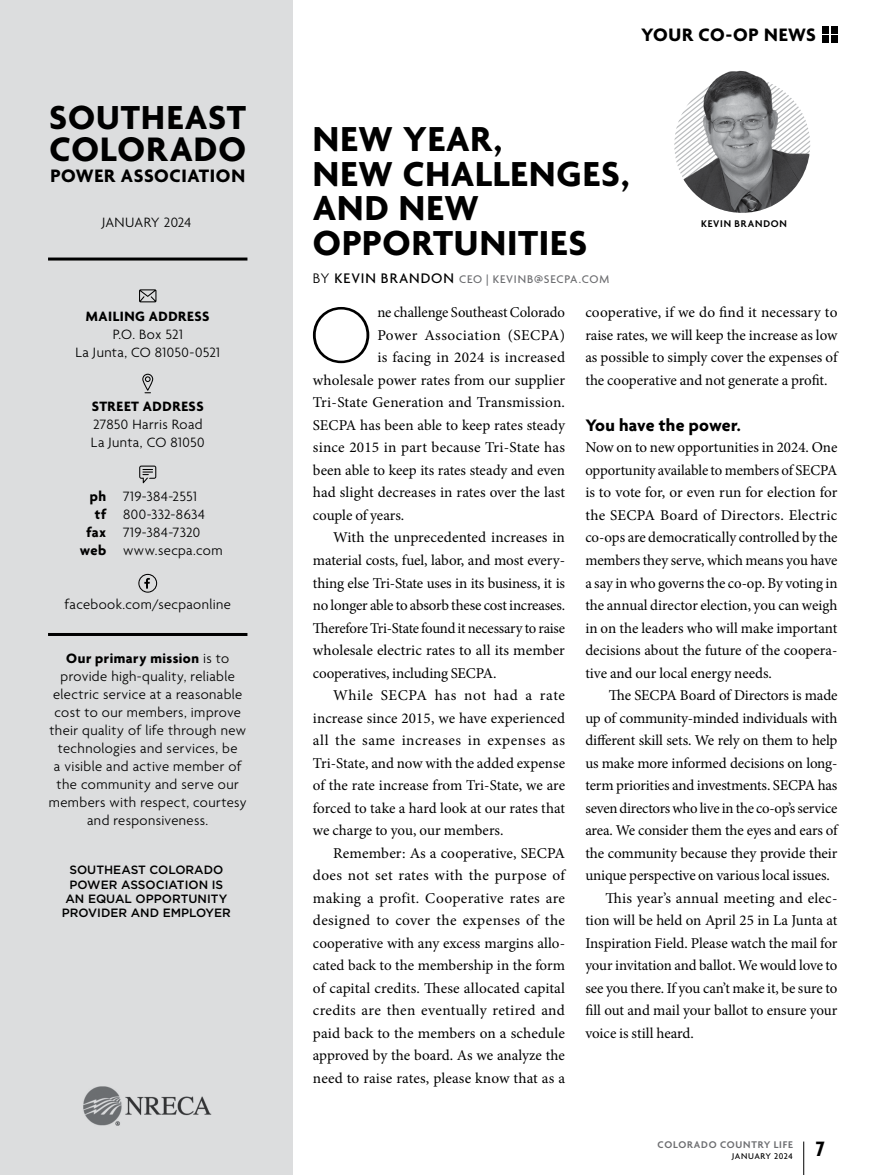
<style>
.page{position:relative;width:878px;height:1175px;background:#fff}
.page>*{position:absolute;margin:0;border:0;box-sizing:border-box;transform-origin:0 0}
.t1{font:100 85.5px "Agenda";color:#000}
.t2{font:700 37.5px/34.5px "Agenda";letter-spacing:.025em;color:#000}
.t3{font:700 36.75px "Agenda";letter-spacing:.025em;color:#000}
.t4{font:700 36px "Agenda";letter-spacing:.03em;color:#000}
.t5{font:700 condensed 22.5px "Agenda";color:#000}
.t6{font:700 19.5px "Agenda";letter-spacing:.03em;color:#000}
.t7{font:700 18px "Agenda";letter-spacing:.02em;color:#000}
.t8{font:15px/22.5px "Minion Pro";color:#000;text-align:justify}
.t9{font:15px "Minion Pro";letter-spacing:.02em;color:#000}
.t10{font:15px "Minion Pro";letter-spacing:.025em;color:#000}
.t11{font:15px "Minion Pro";letter-spacing:-.02em;color:#000}
.t12{font:15px "Minion Pro";letter-spacing:.035em;color:#000}
.t13{font:15px "Minion Pro";letter-spacing:.04em;color:#000}
.t14{font:15px "Minion Pro";letter-spacing:.03em;color:#000}
.t15{font:300 14.7px/18px "Agenda";letter-spacing:.025em;color:#000;text-align:center}
.t16{font:700 14.7px "Agenda";letter-spacing:.035em;color:#000}
.t17{font:500 12px/14.4px "Gotham HTF";color:#000;text-align:center}
.t18{font:500 12px "Agenda";letter-spacing:.065em;color:#6d6e71}
.t19{font:600 10.5px "Agenda";letter-spacing:.07em;color:#6d6e71}
.t20{font:600 10.5px "Agenda";letter-spacing:.075em;color:#000}
.t21{font:500 9px "Agenda";letter-spacing:.055em;color:#000}
.s1{font-weight:700}
.s2{font-weight:300;font-size:15px;color:#000}
.s3{font-size:15px;color:#000}
</style>
<div class="page">
<div style="left:0;top:0;width:293px;height:1174px;background:#dcddde"></div>
<hr style="left:48px;top:257px;width:199px;height:3px;background:#000">
<img style="left:83px;top:1086px;width:129px;height:40px">
<hr style="left:48px;top:633px;width:199px;height:3px;background:#000">
<svg style="left:139px;top:289px;width:17px;height:13px"></svg>
<svg style="left:142px;top:374px;width:11px;height:19px"></svg>
<svg style="left:139px;top:465px;width:17px;height:18px"></svg>
<svg style="left:138px;top:574px;width:19px;height:18px"></svg>
<img style="left:674px;top:70px;width:136px;height:143px">
<hr style="left:803px;top:1141px;width:1px;height:33px;background:#000">
<div style="left:830px;top:36px;width:7px;height:7px;background:#000"></div>
<div style="left:830px;top:26px;width:7px;height:7px;background:#000"></div>
<div style="left:821px;top:36px;width:7px;height:7px;background:#000"></div>
<div style="left:821px;top:26px;width:7px;height:7px;background:#000"></div>
<h3 class="t4" style="left:49px;top:98px;width:198px">SOUTHEAST</h3>
<h3 class="t3" style="left:49px;top:129px;width:198px">COLORADO</h3>
<h3 class="t6" style="left:50px;top:165px;width:196px">POWER ASSOCIATION</h3>
<p class="t15" style="left:102px;top:214px;width:91px">JANUARY 2024</p>
<p class="t16" style="left:86px;top:308px;width:125px">MAILING ADDRESS</p>
<p class="t15" style="left:75px;top:326px;width:146px">P.O. Box 521<br>La Junta, CO 81050-0521</p>
<p class="t16" style="left:92px;top:398px;width:113px">STREET ADDRESS</p>
<p class="t15" style="left:91px;top:416px;width:115px;text-align:left">27850 Harris Road<br>La Junta, CO 81050</p>
<p class="t15" style="left:90px;top:488px;width:108px"><span class="s1">ph</span> 719-384-2551</p>
<p class="t15" style="left:95px;top:506px;width:112px"><span class="s1">tf</span> 800-332-8634</p>
<p class="t15" style="left:86px;top:524px;width:115px"><span class="s1">fax</span> 719-384-7320</p>
<p class="t15" style="left:80px;top:542px;width:144px"><span class="s1">web</span> www.secpa.com</p>
<p class="t15" style="left:64px;top:596px;width:168px">facebook.com/secpaonline</p>
<p class="t15" style="left:49px;top:650px;width:199px"><span class="s1">Our primary mission</span> is to provide high-quality, reliable electric service at a reasonable cost to our members, improve their quality of life through new technologies and services, be<br>a visible and active member of the community and serve our members with respect, courtesy and responsiveness.</p>
<p class="t17" style="left:62px;top:862px;width:171px">SOUTHEAST COLORADO<br>POWER ASSOCIATION IS<br>AN EQUAL OPPORTUNITY<br>PROVIDER AND EMPLOYER</p>
<h3 class="t6" style="left:641px;top:24px;width:176px">YOUR CO-OP NEWS</h3>
<h2 class="t2" style="left:313px;top:124px;width:318px">NEW YEAR,<br>NEW CHALLENGES,<br>AND NEW<br>OPPORTUNITIES</h2>
<p class="t18" style="left:313px;top:272px;width:298px"><span class="s2">BY</span> <span class="s3">KEVIN BRANDON</span> CEO | KEVINB@SECPA.COM</p>
<p class="t20" style="left:701px;top:218px;width:87px">KEVIN BRANDON</p>
<h1 class="t1" style="left:309px;top:289px;width:65px">O</h1>
<p class="t8" style="left:377px;top:301px;width:189px">ne challenge Southeast Colorado</p>
<p class="t14" style="left:377px;top:325px;width:189px">Power Association (SECPA)</p>
<p class="t9" style="left:377px;top:347px;width:189px">is facing in 2024 is increased</p>
<p class="t8" style="left:313px;top:369px;width:254px">wholesale power rates from our supplier</p>
<p class="t8" style="left:313px;top:391px;width:254px">Tri-State Generation and Transmission.</p>
<p class="t8" style="left:313px;top:414px;width:253px">SECPA has been able to keep rates steady</p>
<p class="t8" style="left:313px;top:436px;width:253px">since 2015 in part because Tri-State has</p>
<p class="t8" style="left:313px;top:459px;width:253px">been able to keep its rates steady and even</p>
<p class="t8" style="left:313px;top:481px;width:254px">had slight decreases in rates over the last</p>
<p class="t8" style="left:313px;top:504px;width:93px">couple of years.</p>
<p class="t8" style="left:333px;top:526px;width:233px">With the unprecedented increases in</p>
<p class="t8" style="left:313px;top:549px;width:254px">material costs, fuel, labor, and most every-</p>
<p class="t8" style="left:313px;top:571px;width:253px">thing else Tri-State uses in its business, it is</p>
<p class="t8" style="left:313px;top:594px;width:254px">no longer able to absorb these cost increases.</p>
<p class="t11" style="left:313px;top:617px;width:254px">Therefore Tri-State found it necessary to raise</p>
<p class="t8" style="left:313px;top:639px;width:253px">wholesale electric rates to all its member</p>
<p class="t8" style="left:313px;top:661px;width:185px">cooperatives, including SECPA.</p>
<p class="t13" style="left:333px;top:685px;width:233px">While SECPA has not had a rate</p>
<p class="t8" style="left:313px;top:706px;width:254px">increase since 2015, we have experienced</p>
<p class="t12" style="left:313px;top:730px;width:254px">all the same increases in expenses as</p>
<p class="t8" style="left:313px;top:751px;width:254px">Tri-State, and now with the added expense</p>
<p class="t8" style="left:313px;top:774px;width:254px">of the rate increase from Tri-State, we are</p>
<p class="t8" style="left:313px;top:796px;width:253px">forced to take a hard look at our rates that</p>
<p class="t8" style="left:313px;top:819px;width:192px">we charge to you, our members.</p>
<p class="t8" style="left:333px;top:841px;width:233px">Remember: As a cooperative, SECPA</p>
<p class="t10" style="left:313px;top:865px;width:254px">does not set rates with the purpose of</p>
<p class="t9" style="left:313px;top:887px;width:253px">making a profit. Cooperative rates are</p>
<p class="t10" style="left:313px;top:910px;width:254px">designed to cover the expenses of the</p>
<p class="t8" style="left:313px;top:931px;width:254px">cooperative with any excess margins allo-</p>
<p class="t8" style="left:313px;top:954px;width:253px">cated back to the membership in the form</p>
<p class="t8" style="left:313px;top:976px;width:254px">of capital credits. These allocated capital</p>
<p class="t9" style="left:313px;top:1000px;width:254px">credits are then eventually retired and</p>
<p class="t8" style="left:313px;top:1021px;width:253px">paid back to the members on a schedule</p>
<p class="t8" style="left:313px;top:1044px;width:253px">approved by the board. As we analyze the</p>
<p class="t8" style="left:313px;top:1066px;width:254px">need to raise rates, please know that as a</p>
<p class="t8" style="left:585px;top:301px;width:254px">cooperative, if we do find it necessary to raise rates, we will keep the increase as low as possible to simply cover the expenses of the cooperative and not generate a profit.</p>
<p class="t7" style="left:585px;top:416px;width:157px">You have the power.</p>
<p class="t8" style="left:585px;top:436px;width:254px">Now on to new opportunities in 2024. One opportunity available to members of SECPA is to vote for, or even run for election for the SECPA Board of Directors. Electric co-ops are democratically controlled by the members they serve, which means you have a say in who governs the co-op. By voting in the annual director election, you can weigh in on the leaders who will make important decisions about the future of the coopera&shy;tive and our local energy needs.</p>
<p class="t8" style="left:609px;top:684px;width:230px">The SECPA Board of Directors is made</p>
<p class="t8" style="left:585px;top:706px;width:253px">up of community-minded individuals with</p>
<p class="t8" style="left:585px;top:729px;width:254px">different skill sets. We rely on them to help</p>
<p class="t8" style="left:585px;top:751px;width:254px">us make more informed decisions on long-</p>
<p class="t8" style="left:585px;top:774px;width:253px">term priorities and investments. SECPA has</p>
<p class="t8" style="left:585px;top:796px;width:253px">seven directors who live in the co-op’s service</p>
<p class="t8" style="left:585px;top:819px;width:254px">area. We consider them the eyes and ears of</p>
<p class="t8" style="left:585px;top:841px;width:253px">the community because they provide their</p>
<p class="t8" style="left:585px;top:864px;width:246px">unique perspective on various local issues.</p>
<p class="t8" style="left:605px;top:886px;width:233px">This year’s annual meeting and elec-</p>
<p class="t8" style="left:585px;top:909px;width:253px">tion will be held on April 25 in La Junta at</p>
<p class="t8" style="left:585px;top:931px;width:254px">Inspiration Field. Please watch the mail for</p>
<p class="t8" style="left:585px;top:954px;width:253px">your invitation and ballot. We would love to</p>
<p class="t8" style="left:585px;top:976px;width:253px">see you there. If you can’t make it, be sure to</p>
<p class="t8" style="left:585px;top:999px;width:253px">fill out and mail your ballot to ensure your</p>
<p class="t8" style="left:585px;top:1021px;width:110px">voice is still heard.</p>
<p class="t19" style="left:657px;top:1139px;width:137px">COLORADO COUNTRY LIFE</p>
<p class="t21" style="left:732px;top:1151px;width:62px">JANUARY 2024</p>
<h3 class="t5" style="left:816px;top:1136px;width:10px">7</h3>
</div>
